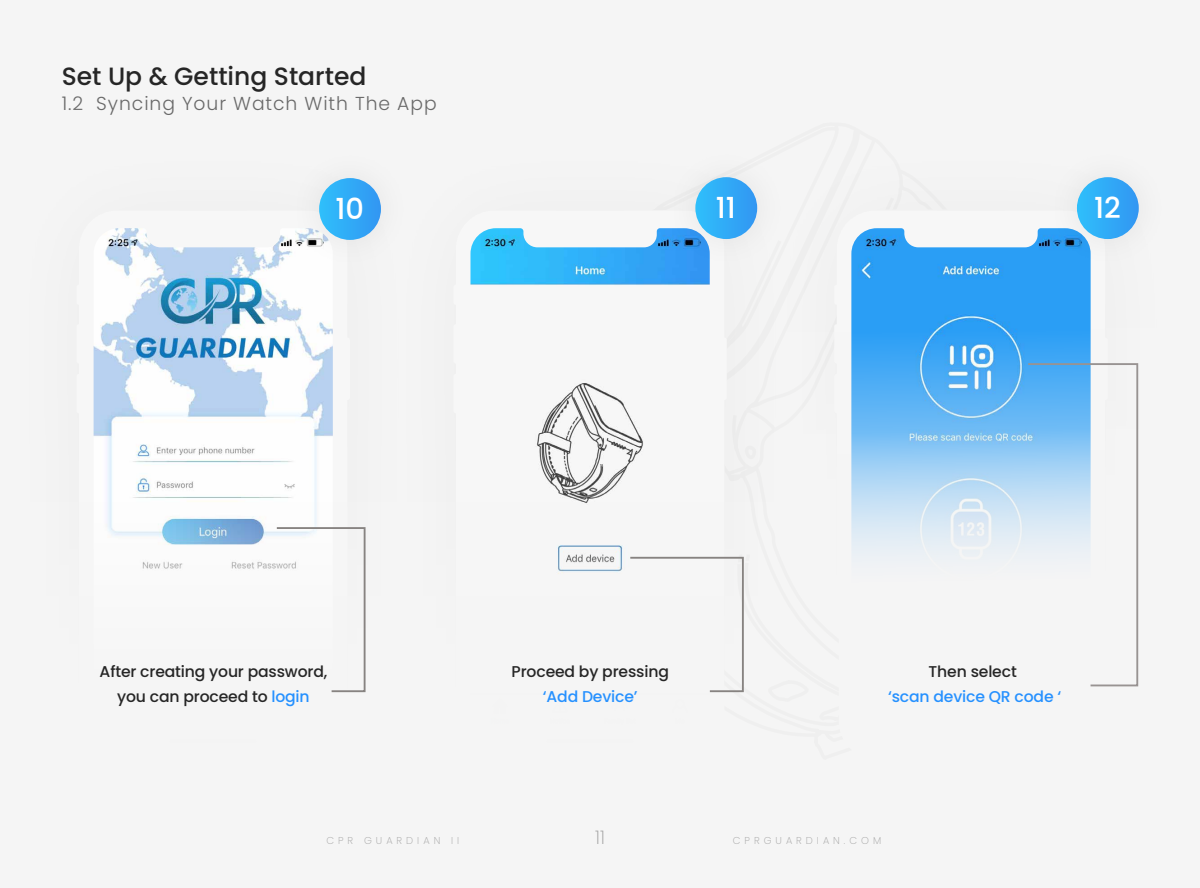
<style>
.page{position:relative;width:1200px;height:888px;background:#f5f5f5}
.page>*{position:absolute;margin:0;border:0;box-sizing:border-box;transform-origin:0 0}
.t1{font:500 28.94px "Poppins";color:#fff}
.t2{font:500 25px "Poppins";color:#262626}
.t3{font:300 18.75px "Poppins";letter-spacing:.05em;color:#696969}
.t4{font:200 18.75px "Poppins";color:#9e9e9e}
.t5{font:500 15.62px/25px "Poppins";letter-spacing:-.01em;color:#262626;text-align:center}
.t6{font:500 15.62px "Poppins";letter-spacing:-.01em;color:#2691ff}
.t7{font:200 10px "Poppins";letter-spacing:.4em;color:#9e9e9e}
.s1{color:#2691ff}
</style>
<div class="page">
<img style="left:94px;top:228px;width:239px;height:341px">
<div style="left:286px;top:145px;width:128px;height:128px;background:#f4f4f4"></div>
<svg style="left:319px;top:178px;width:62px;height:62px;background:#32adf6"></svg>
<div style="left:371px;top:127px;width:439px;height:717px;background:#f5f5f5"></div>
<img style="left:470px;top:228px;width:240px;height:346px">
<div style="left:662px;top:144px;width:129px;height:128px;background:#000;opacity:.08"></div>
<div style="left:695px;top:177px;width:62px;height:62px;background:linear-gradient(to right,#34c1fb,#3197f3);border-radius:31px"></div>
<div style="left:752px;top:127px;width:438px;height:717px;background:#f5f5f5"></div>
<img style="left:851px;top:228px;width:240px;height:327px">
<div style="left:1044px;top:144px;width:128px;height:128px;background:#000;opacity:.08"></div>
<div style="left:1077px;top:177px;width:62px;height:62px;background:linear-gradient(to right,#2dbefb,#3899f2);border-radius:50%"></div>
<svg style="left:275px;top:526px;width:91px;height:167px"></svg>
<svg style="left:1026px;top:362px;width:113px;height:325px"></svg>
<svg style="left:628px;top:556px;width:116px;height:137px"></svg>
<h2 class="t2" style="left:62px;top:62px;width:306px">Set Up &amp; Getting Started</h2>
<p class="t3" style="left:62px;top:93px;width:376px">1.2 Syncing Your Watch With The App</p>
<h1 class="t1" style="left:335px;top:192px;width:30px">10</h1>
<h1 class="t1" style="left:716px;top:191px;width:22px">11</h1>
<h1 class="t1" style="left:1094px;top:191px;width:28px">12</h1>
<p class="t5" style="left:100px;top:658px;width:229px">After creating your password, you can proceed to <span class="s1">login</span></p>
<p class="t5" style="left:512px;top:658px;width:159px">Proceed by pressing</p>
<p class="t6" style="left:543px;top:687px;width:96px">‘Add Device’</p>
<p class="t5" style="left:929px;top:658px;width:90px">Then select</p>
<p class="t6" style="left:888px;top:687px;width:175px">‘scan device QR code ‘</p>
<p class="t7" style="left:326px;top:835px;width:134px">CPR GUARDIAN II</p>
<p class="t4" style="left:595px;top:826px;width:11px">11</p>
<p class="t7" style="left:733px;top:835px;width:150px">CPRGUARDIAN.COM</p>
</div>
